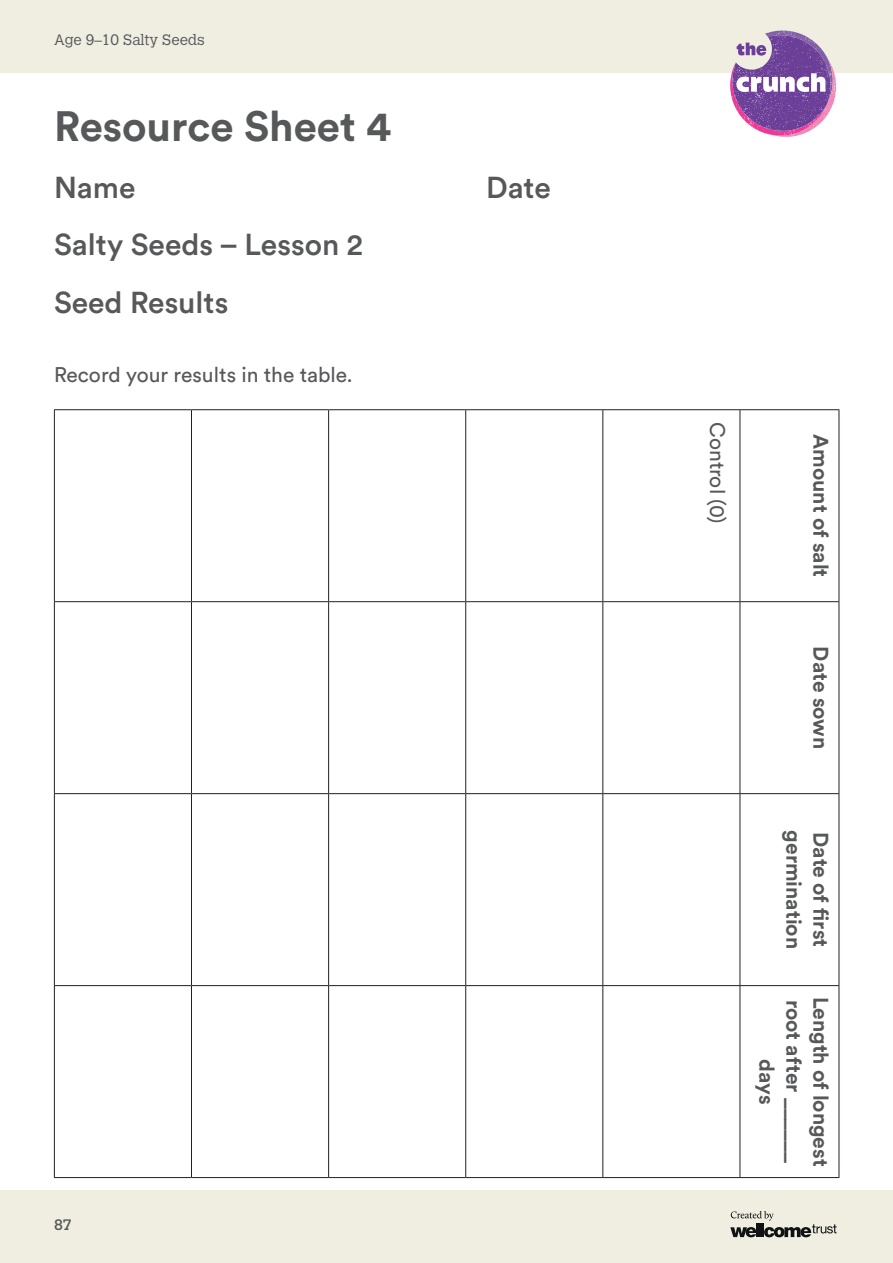
<style>
.page{position:relative;width:893px;height:1263px;background:#fff}
.page>*{position:absolute;margin:0;border:0;box-sizing:border-box;transform-origin:0 0}
.t1{font:700 42px "Circular Pro";color:#57585a}
.t2{font:500 30px/57.3px "Circular Pro";color:#57585a}
.t3{font:700 21px "Circular Pro";color:#57585a}
.t4{font:21px "Circular Pro";color:#57585a}
.t5{font:300 15px "Calvert MT Std";color:#57585a}
.t6{font:15px "Calvert MT Std";color:#57585a}
</style>
<div class="page">
<div style="left:0;top:1191px;width:893px;height:72px;background:#efeee1"></div>
<div style="left:0;top:0;width:893px;height:72px;background:#efeee1"></div>
<svg style="left:730px;top:1211px;width:107px;height:26px"></svg>
<svg style="left:730px;top:31px;width:106px;height:106px"></svg>
<hr style="left:54px;top:409px;width:137px;height:1px;background:#231f20">
<hr style="left:191px;top:409px;width:138px;height:1px;background:#231f20">
<hr style="left:329px;top:409px;width:137px;height:1px;background:#231f20">
<hr style="left:466px;top:409px;width:137px;height:1px;background:#231f20">
<hr style="left:603px;top:409px;width:137px;height:1px;background:#231f20">
<hr style="left:740px;top:409px;width:99px;height:1px;background:#231f20">
<hr style="left:54px;top:601px;width:137px;height:1px;background:#231f20">
<hr style="left:191px;top:601px;width:138px;height:1px;background:#231f20">
<hr style="left:329px;top:601px;width:137px;height:1px;background:#231f20">
<hr style="left:466px;top:601px;width:137px;height:1px;background:#231f20">
<hr style="left:603px;top:601px;width:137px;height:1px;background:#231f20">
<hr style="left:740px;top:601px;width:99px;height:1px;background:#231f20">
<hr style="left:54px;top:793px;width:137px;height:1px;background:#231f20">
<hr style="left:191px;top:793px;width:138px;height:1px;background:#231f20">
<hr style="left:329px;top:793px;width:137px;height:1px;background:#231f20">
<hr style="left:466px;top:793px;width:137px;height:1px;background:#231f20">
<hr style="left:603px;top:793px;width:137px;height:1px;background:#231f20">
<hr style="left:740px;top:793px;width:99px;height:1px;background:#231f20">
<hr style="left:54px;top:985px;width:137px;height:1px;background:#231f20">
<hr style="left:191px;top:985px;width:138px;height:1px;background:#231f20">
<hr style="left:329px;top:985px;width:137px;height:1px;background:#231f20">
<hr style="left:466px;top:985px;width:137px;height:1px;background:#231f20">
<hr style="left:603px;top:985px;width:137px;height:1px;background:#231f20">
<hr style="left:740px;top:985px;width:99px;height:1px;background:#231f20">
<hr style="left:54px;top:1177px;width:137px;height:1px;background:#231f20">
<hr style="left:191px;top:1177px;width:138px;height:1px;background:#231f20">
<hr style="left:329px;top:1177px;width:137px;height:1px;background:#231f20">
<hr style="left:466px;top:1177px;width:137px;height:1px;background:#231f20">
<hr style="left:603px;top:1177px;width:137px;height:1px;background:#231f20">
<hr style="left:740px;top:1177px;width:99px;height:1px;background:#231f20">
<hr style="left:54px;top:410px;width:1px;height:191px;background:#231f20">
<hr style="left:54px;top:602px;width:1px;height:191px;background:#231f20">
<hr style="left:54px;top:794px;width:1px;height:191px;background:#231f20">
<hr style="left:54px;top:986px;width:1px;height:191px;background:#231f20">
<hr style="left:191px;top:410px;width:1px;height:191px;background:#231f20">
<hr style="left:328px;top:410px;width:1px;height:191px;background:#231f20">
<hr style="left:465px;top:410px;width:1px;height:191px;background:#231f20">
<hr style="left:602px;top:410px;width:1px;height:191px;background:#231f20">
<hr style="left:740px;top:410px;width:1px;height:191px;background:#231f20">
<hr style="left:839px;top:410px;width:1px;height:191px;background:#231f20">
<hr style="left:191px;top:602px;width:1px;height:191px;background:#231f20">
<hr style="left:328px;top:602px;width:1px;height:191px;background:#231f20">
<hr style="left:465px;top:602px;width:1px;height:191px;background:#231f20">
<hr style="left:602px;top:602px;width:1px;height:191px;background:#231f20">
<hr style="left:740px;top:602px;width:1px;height:191px;background:#231f20">
<hr style="left:839px;top:602px;width:1px;height:191px;background:#231f20">
<hr style="left:191px;top:794px;width:1px;height:191px;background:#231f20">
<hr style="left:328px;top:794px;width:1px;height:191px;background:#231f20">
<hr style="left:465px;top:794px;width:1px;height:191px;background:#231f20">
<hr style="left:602px;top:794px;width:1px;height:191px;background:#231f20">
<hr style="left:740px;top:794px;width:1px;height:191px;background:#231f20">
<hr style="left:839px;top:794px;width:1px;height:191px;background:#231f20">
<hr style="left:191px;top:986px;width:1px;height:191px;background:#231f20">
<hr style="left:328px;top:986px;width:1px;height:191px;background:#231f20">
<hr style="left:465px;top:986px;width:1px;height:191px;background:#231f20">
<hr style="left:602px;top:986px;width:1px;height:191px;background:#231f20">
<hr style="left:740px;top:986px;width:1px;height:191px;background:#231f20">
<hr style="left:839px;top:986px;width:1px;height:191px;background:#231f20">
<p class="t5" style="left:54px;top:31px;width:152px">Age 9–10 Salty Seeds</p>
<h1 class="t1" style="left:54px;top:97px;width:339px">Resource Sheet 4</h1>
<h2 class="t2" style="left:54px;top:157px;width:83px">Name</h2>
<h2 class="t2" style="left:486px;top:157px;width:66px">Date</h2>
<h2 class="t2" style="left:54px;top:215px;width:310px">Salty Seeds – Lesson 2<br>Seed Results</h2>
<p class="t4" style="left:54px;top:361px;width:300px">Record your results in the table.</p>
<p class="t6" style="left:54px;top:1216px;width:19px">87</p>
<p class="t4" style="left:732px;top:422px;width:103px;rotate:90deg">Control (0)</p>
<p class="t3" style="left:835px;top:434px;width:144px;rotate:90deg">Amount of salt</p>
<p class="t3" style="left:835px;top:646px;width:104px;rotate:90deg">Date sown</p>
<p class="t3" style="left:808px;top:830px;width:120px;rotate:90deg">germination</p>
<p class="t3" style="left:835px;top:832px;width:117px;rotate:90deg">Date of first</p>
<p class="t3" style="left:781px;top:1059px;width:47px;rotate:90deg">days</p>
<p class="t3" style="left:808px;top:1000px;width:165px;rotate:90deg">root after ______</p>
<p class="t3" style="left:835px;top:996px;width:171px;rotate:90deg">Length of longest</p>
</div>
